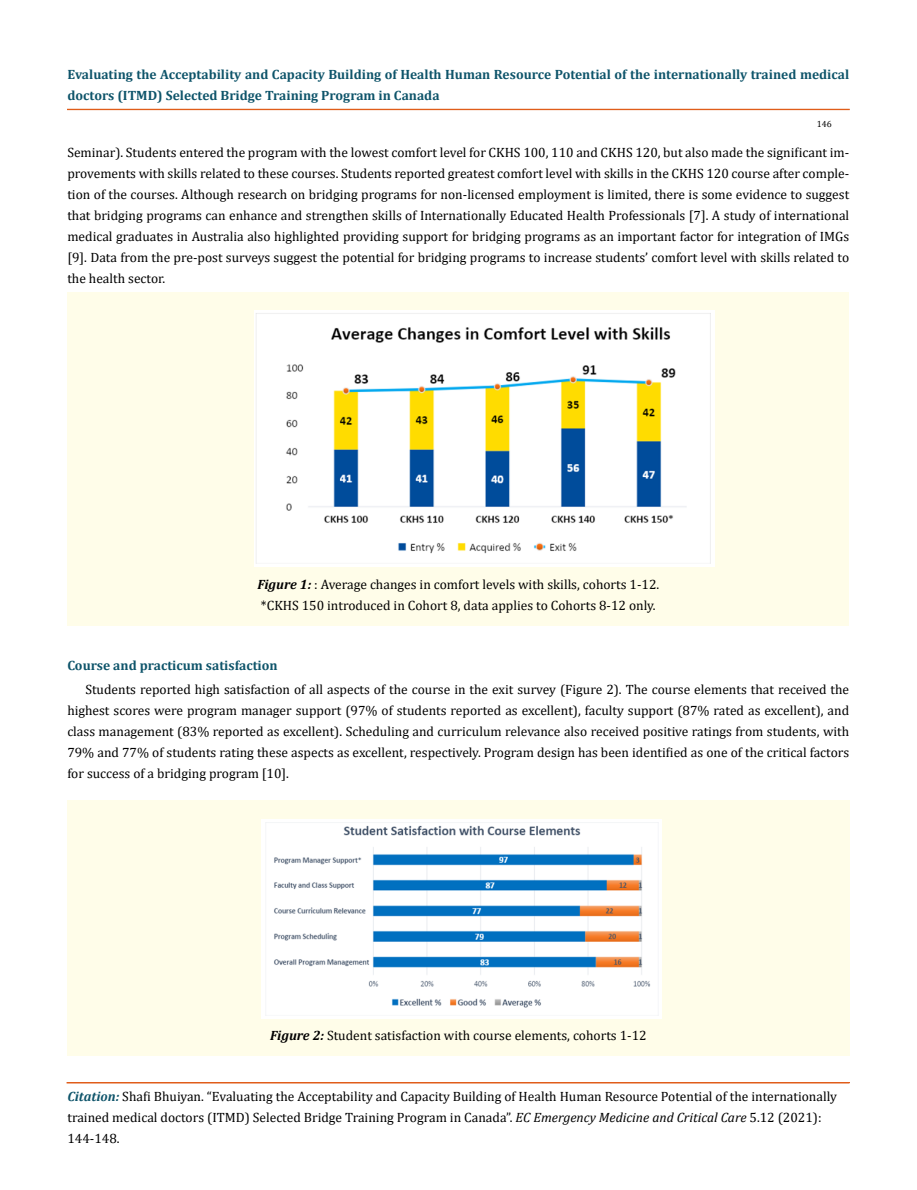
<style>
.page{position:relative;width:917px;height:1190px;background:#fff}
.page>*{position:absolute;margin:0;border:0;box-sizing:border-box;transform-origin:0 0}
.t1{font:13.5px/21px "Cambria";color:#000}
.t2{font:700 13.5px/21px "Cambria";color:#0e546a}
.t3{font:9px "Cambria";color:#000}
.s1{font-weight:700;font-style:italic}
.s2{font-weight:700;font-style:italic;color:#0e546a}
.s3{font-style:italic}
</style>
<div class="page">
<div style="left:67px;top:109px;width:782px;height:1px;border:1px solid #e05d1a"></div>
<div style="left:67px;top:1082px;width:782px;height:1px;border:1px solid #e05d1a"></div>
<div style="left:68px;top:292px;width:781px;height:334px;background:#fffde9"></div>
<img style="left:254px;top:310px;width:460px;height:256px">
<div style="left:67px;top:800px;width:782px;height:256px;background:#fffde9"></div>
<img style="left:261px;top:819px;width:400px;height:199px">
<p class="t2" style="left:68px;top:64px;width:783px">Evaluating the Acceptability and Capacity Building of Health Human Resource Potential of the internationally trained medical doctors (ITMD) Selected Bridge Training Program in Canada</p>
<p class="t3" style="left:816px;top:118px;width:16px">146</p>
<p class="t1" style="left:67px;top:142px;width:783px;text-align:justify">Seminar). Students entered the program with the lowest comfort level for CKHS 100, 110 and CKHS 120, but also made the significant im&shy;provements with skills related to these courses. Students reported greatest comfort level with skills in the CKHS 120 course after comple&shy;tion of the courses. Although research on bridging programs for non-licensed employment is limited, there is some evidence to suggest that bridging programs can enhance and strengthen skills of Internationally Educated Health Professionals [7]. A study of international medical graduates in Australia also highlighted providing support for bridging programs as an important factor for integration of IMGs [9]. Data from the pre-post surveys suggest the potential for bridging programs to increase students’ comfort level with skills related to the health sector.</p>
<p class="t1" style="left:257px;top:573px;width:403px"><span class="s1">Figure 1:</span> : Average changes in comfort levels with skills, cohorts 1-12. *CKHS 150 introduced in Cohort 8, data applies to Cohorts 8-12 only.</p>
<p class="t2" style="left:67px;top:654px;width:212px">Course and practicum satisfaction</p>
<p class="t1" style="left:67px;top:678px;width:783px;text-align:justify;text-indent:18px">Students reported high satisfaction of all aspects of the course in the exit survey (Figure 2). The course elements that received the highest scores were program manager support (97% of students reported as excellent), faculty support (87% rated as excellent), and class management (83% reported as excellent). Scheduling and curriculum relevance also received positive ratings from students, with 79% and 77% of students rating these aspects as excellent, respectively. Program design has been identified as one of the critical factors for success of a bridging program [10].</p>
<p class="t1" style="left:270px;top:1025px;width:378px"><span class="s1">Figure 2:</span> Student satisfaction with course elements, cohorts 1-12</p>
<p class="t1" style="left:67px;top:1085px;width:771px"><span class="s2">Citation:</span> Shafi Bhuiyan. “Evaluating the Acceptability and Capacity Building of Health Human Resource Potential of the internationally trained medical doctors (ITMD) Selected Bridge Training Program in Canada”. <span class="s3">EC Emergency Medicine and Critical Care</span> 5.12 (2021):<br>144-148.</p>
</div>
